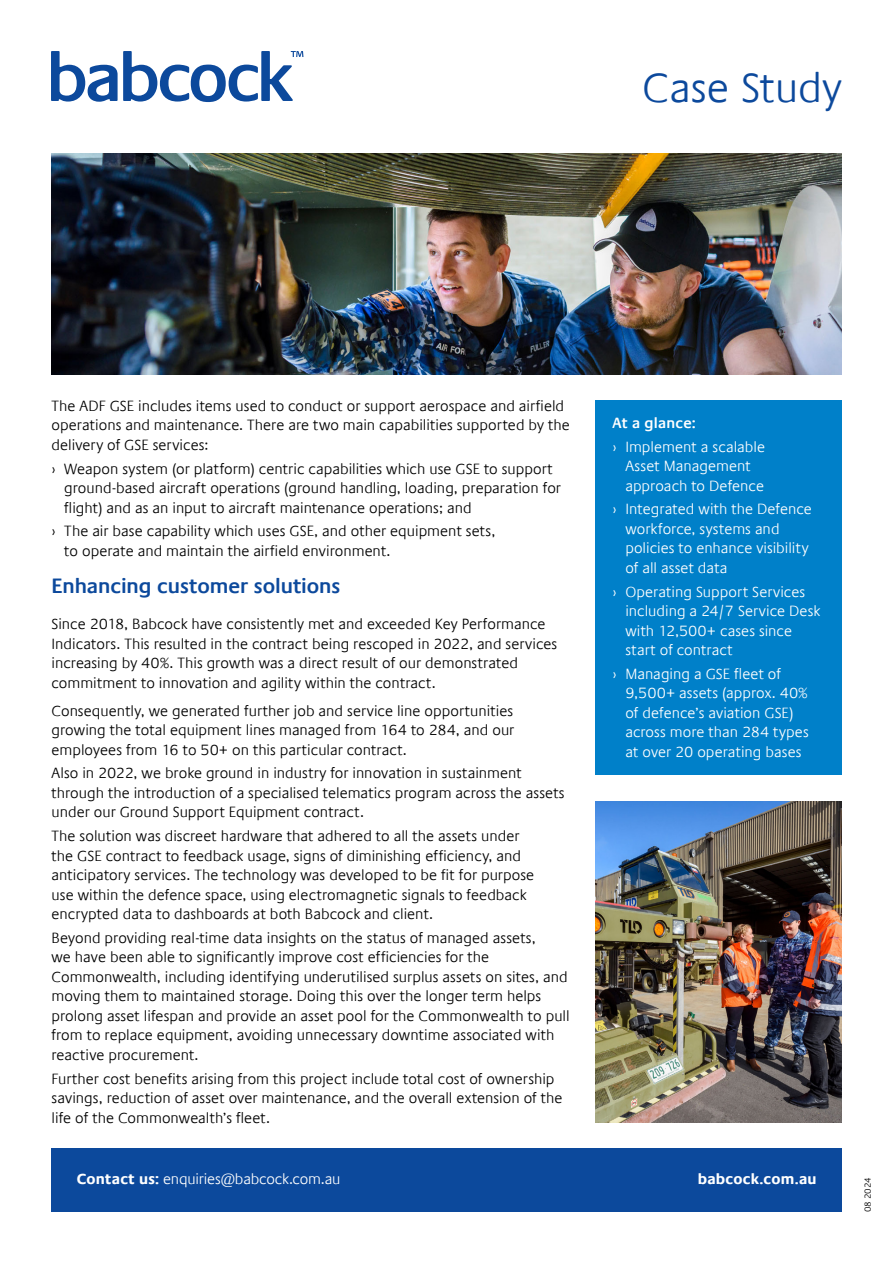
<style>
.page{position:relative;width:893px;height:1263px;background:#fff}
.page>*{position:absolute;margin:0;border:0;box-sizing:border-box;transform-origin:0 0}
.t1{font:300 42px "Praxis Com";color:#0c499c}
.t2{font:600 21px "Praxis Com";letter-spacing:-.005em;color:#0c499c}
.t3{font:300 15px/19.5px "Praxis Com";letter-spacing:.005em;color:#000}
.t4{font:300 15px/19.5px "Praxis Com";letter-spacing:.005em;color:#fff}
.t5{font:300 15px "Praxis Com";letter-spacing:-.015em;color:#fff}
.t6{font:700 15px "Praxis Com";letter-spacing:.015em;color:#fff}
.t7{font:600 15px "Praxis Com";letter-spacing:.015em;color:#fff}
.t8{font:300 9px "Praxis Com";letter-spacing:-.02em;color:#000}
.s1{font-weight:700}
</style>
<div class="page">
<img style="left:51px;top:153px;width:791px;height:221px">
<img style="left:595px;top:801px;width:247px;height:322px">
<div style="left:51px;top:1148px;width:791px;height:64px;background:#0c499c"></div>
<svg style="left:51px;top:51px;width:252px;height:51px"></svg>
<div style="left:596px;top:400px;width:246px;height:374px;background:#0080c9"></div>
<h1 class="t1" style="left:642px;top:64px;width:201px">Case Study</h1>
<p class="t3" style="left:52px;top:396px;width:520px">The ADF GSE includes items used to conduct or support aerospace and airfield operations and maintenance. There are two main capabilities supported by the delivery of GSE services:</p>
<p class="t3" style="left:64px;top:459px;width:498px;text-indent:-13px">› Weapon system (or platform) centric capabilities which use GSE to support ground-based aircraft operations (ground handling, loading, preparation for flight) and as an input to aircraft maintenance operations; and</p>
<p class="t3" style="left:64px;top:522px;width:433px;text-indent:-13px">› The air base capability which uses GSE, and other equipment sets, to operate and maintain the airfield environment.</p>
<h2 class="t2" style="left:52px;top:573px;width:290px">Enhancing customer solutions</h2>
<p class="t3" style="left:52px;top:614px;width:507px">Since 2018, Babcock have consistently met and exceeded Key Performance Indicators. This resulted in the contract being rescoped in 2022, and services increasing by 40%. This growth was a direct result of our demonstrated commitment to innovation and agility within the contract.</p>
<p class="t3" style="left:52px;top:701px;width:464px;text-align:justify">Consequently, we generated further job and service line opportunities growing the total equipment lines managed from 164 to 284, and our employees from 16 to 50+ on this particular contract.</p>
<p class="t3" style="left:52px;top:764px;width:515px">Also in 2022, we broke ground in industry for innovation in sustainment through the introduction of a specialised telematics program across the assets under our Ground Support Equipment contract.</p>
<p class="t3" style="left:52px;top:826px;width:484px">The solution was discreet hardware that adhered to all the assets under the GSE contract to feedback usage, signs of diminishing efficiency, and anticipatory services. The technology was developed to be fit for purpose use within the defence space, using electromagnetic signals to feedback encrypted data to dashboards at both Babcock and client.</p>
<p class="t3" style="left:52px;top:928px;width:520px">Beyond providing real-time data insights on the status of managed assets,<br>we have been able to significantly improve cost efficiencies for the Commonwealth, including identifying underutilised surplus assets on sites, and moving them to maintained storage. Doing this over the longer term helps prolong asset lifespan and provide an asset pool for the Commonwealth to pull from to replace equipment, avoiding unnecessary downtime associated with reactive procurement.</p>
<p class="t3" style="left:52px;top:1069px;width:512px">Further cost benefits arising from this project include total cost of ownership savings, reduction of asset over maintenance, and the overall extension of the life of the Commonwealth’s fleet.</p>
<p class="t7" style="left:613px;top:414px;width:85px">At a glance:</p>
<p class="t4" style="left:625px;top:437px;width:141px;text-indent:-13px">› Implement a scalable<br>Asset Management approach to Defence</p>
<p class="t4" style="left:625px;top:500px;width:188px;text-indent:-13px">› Integrated with the Defence workforce, systems and policies to enhance visibility of all asset data</p>
<p class="t4" style="left:625px;top:582px;width:196px;text-indent:-13px">› Operating Support Services including a 24/7 Service Desk with 12,500+ cases since start of contract</p>
<p class="t4" style="left:625px;top:664px;width:185px;text-indent:-13px">› Managing a GSE fleet of<br>9,500+ assets (approx. 40% of defence’s aviation GSE) across more than 284 types at over 20 operating bases</p>
<p class="t5" style="left:77px;top:1171px;width:265px"><span class="s1">Contact us:</span> enquiries@babcock.com.au</p>
<p class="t6" style="left:698px;top:1170px;width:120px">babcock.com.au</p>
<p class="t8" style="left:862px;top:1212px;width:36px;rotate:-90deg">08 2024</p>
</div>
